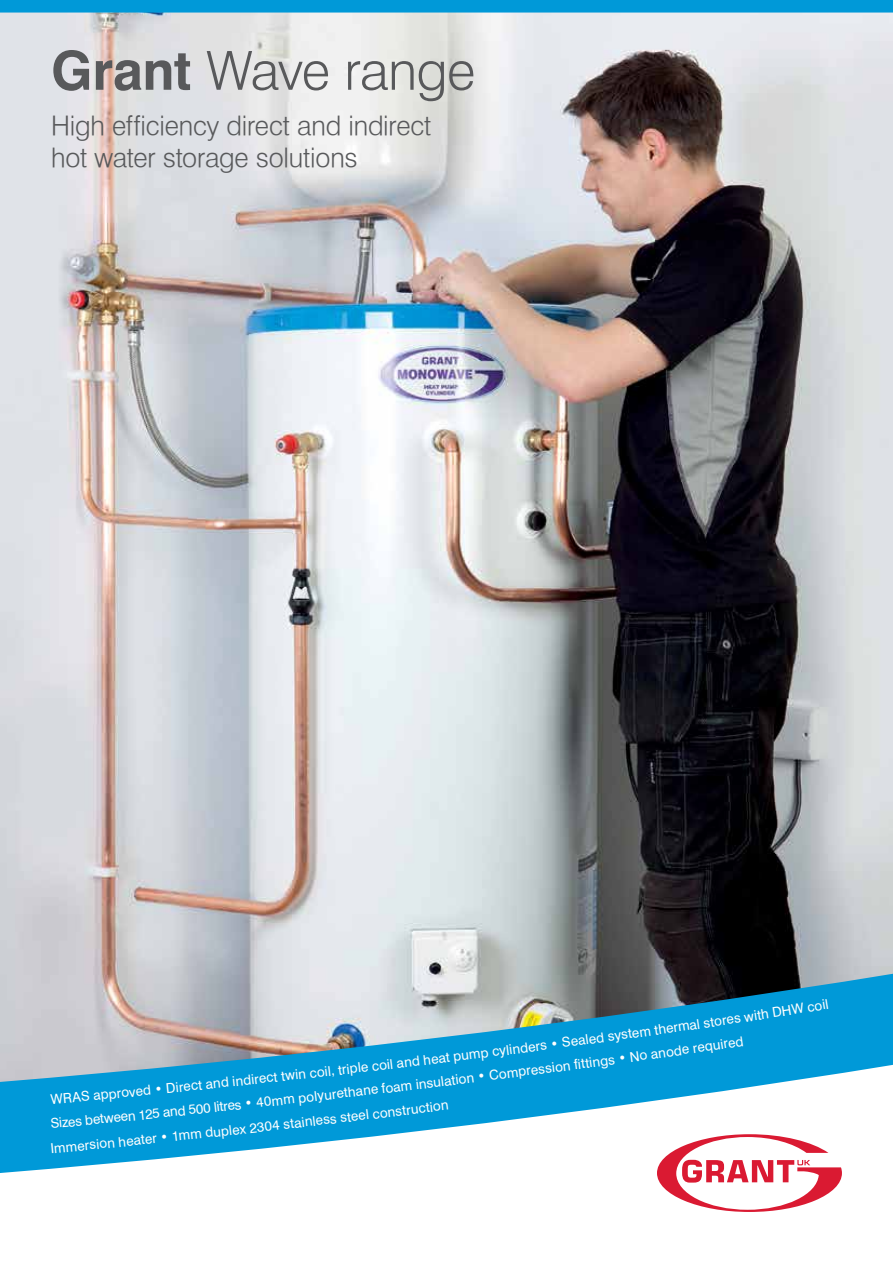
<style>
.page{position:relative;width:893px;height:1263px;background:#fff}
.page>*{position:absolute;margin:0;border:0;box-sizing:border-box;transform-origin:0 0}
.t1{font:300 54px "Halvett";letter-spacing:-.02em;color:#58595b}
.t2{font:300 27px/32.4px "Halvett";letter-spacing:-.005em;color:#58595b}
.t3{font:13.5px "Halvett";color:#fff}
.s1{font-weight:700}
</style>
<div class="page">
<img style="left:0;top:13px;width:893px;height:959px">
<svg style="left:0;top:972px;width:893px;height:91px;background:#74a9c0"></svg>
<svg style="left:0;top:1063px;width:893px;height:110px;fill:#0099d8"></svg>
<svg style="left:657px;top:1134px;width:185px;height:78px"></svg>
<div style="left:0;top:0;width:893px;height:13px;background:#0099d8"></div>
<svg style="left:51px;top:1143px;width:2px;height:10px"></svg>
<h1 class="t1" style="left:51px;top:38px;width:426px"><span class="s1">Grant</span> Wave range</h1>
<h2 class="t2" style="left:51px;top:109px;width:382px">High efficiency direct and indirect hot water storage solutions</h2>
<p class="t3" style="left:725px;top:1012px;width:105px;rotate:-9deg">es with DHW coil</p>
<p class="t3" style="left:561px;top:1035px;width:168px;rotate:-8deg">Sealed system thermal stor</p>
<p class="t3" style="left:573px;top:1056px;width:172px;rotate:-8deg">fittings • No anode required</p>
<p class="t3" style="left:349px;top:1061px;width:212px;rotate:-7deg">ple coil and heat pump cylinders •</p>
<p class="t3" style="left:336px;top:1086px;width:237px;rotate:-7deg">ethane foam insulation • Compression</p>
<p class="t3" style="left:116px;top:1085px;width:236px;rotate:-6deg">roved • Direct and indirect twin coil, tri</p>
<p class="t3" style="left:50px;top:1091px;width:68px;rotate:-5deg">WRAS app</p>
<p class="t3" style="left:74px;top:1113px;width:264px;rotate:-6deg">s between 125 and 500 litres • 40mm polyur</p>
<p class="t3" style="left:315px;top:1113px;width:135px;rotate:-7deg">ess steel construction</p>
<p class="t3" style="left:53px;top:1140px;width:264px;rotate:-6deg">mmersion heater • 1mm duplex 2304 stainl</p>
<p class="t3" style="left:50px;top:1115px;width:26px;rotate:-5deg">Size</p>
</div>
